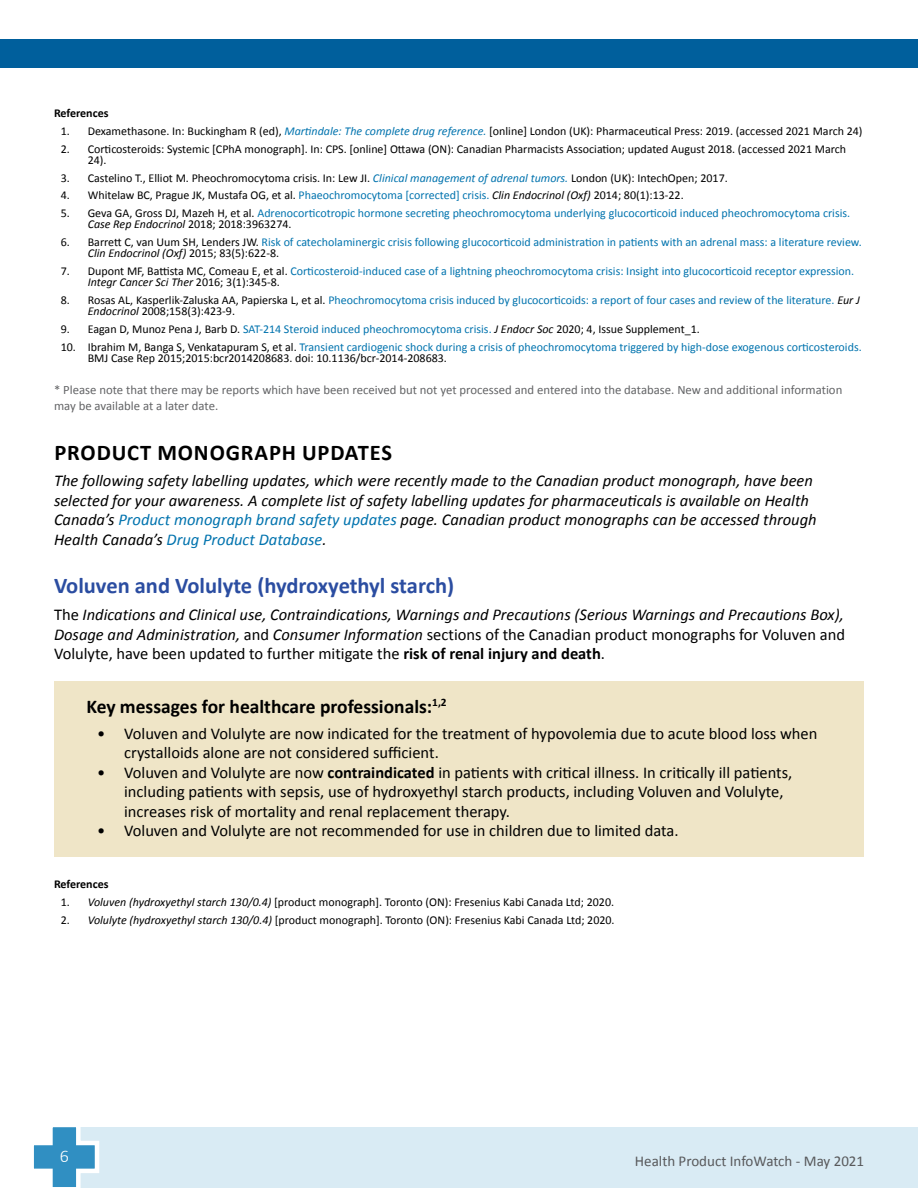
<style>
.page{position:relative;width:918px;height:1188px;background:#fff}
.page>*{position:absolute;margin:0;border:0;box-sizing:border-box;transform-origin:0 0}
.t1{font:700 22.5px "Calibri";color:#2b4da1}
.t2{font:700 22.5px "Calibri";letter-spacing:.04em;color:#000}
.t3{font:700 19.5px "Calibri";color:#000}
.t4{font:300 18px "Calibri";color:#fff}
.t5{font:italic 16.5px/19.5px "Calibri";color:#000}
.t6{font:16.5px/19.5px "Calibri";color:#000}
.t7{font:15px "Calibri";color:#58595b}
.t8{font:12.75px/16.5px "Calibri";color:#636466}
.t9{font:12px/11.2px "Calibri";color:#0073ae}
.t10{font:12px/11.2px "Calibri";color:#000}
.t11{font:700 12px "Calibri";color:#000}
.s1{font-style:italic;color:#0073ae}
.s2{color:#0073ae}
.s3{font-style:italic}
.s4{color:#000}
.s5{font-style:italic;color:#000}
.s6{font-style:normal}
.s7{font-weight:700;font-style:normal}
.s8{font-weight:700}
</style>
<div class="page">
<div style="left:64px;top:1127px;width:854px;height:61px;background:#d9ebf4"></div>
<svg style="left:33px;top:1127px;width:66px;height:61px"></svg>
<div style="left:0;top:39px;width:918px;height:29px;background:#005f9c"></div>
<div style="left:54px;top:681px;width:810px;height:175px;background:#efe5c7"></div>
<p class="t11" style="left:54px;top:105px;width:56px">References</p>
<p class="t10" style="left:61px;top:125px;width:803px">1. Dexamethasone. In: Buckingham R (ed), <span class="s1">Martindale: The complete drug reference.</span> [online] London (UK): Pharmaceutical Press: 2019. (accessed 2021 March 24)</p>
<p class="t10" style="left:88px;top:143px;width:760px;text-indent:-27px">2. Corticosteroids: Systemic [CPhA monograph]. In: CPS. [online] Ottawa (ON): Canadian Pharmacists Association; updated August 2018. (accessed 2021 March<br>24).</p>
<p class="t10" style="left:61px;top:172px;width:669px">3. Castelino T., Elliot M. Pheochromocytoma crisis. In: Lew JI. <span class="s1">Clinical management of adrenal tumors.</span> London (UK): IntechOpen; 2017.</p>
<p class="t10" style="left:61px;top:190px;width:624px">4. Whitelaw BC, Prague JK, Mustafa OG, et al. <span class="s2">Phaeochromocytoma [corrected] crisis.</span> <span class="s3">Clin Endocrinol (Oxf)</span> 2014; 80(1):13-22.</p>
<p class="t9" style="left:88px;top:208px;width:764px;text-indent:-27px"><span class="s4">5. Geva GA, Gross DJ, Mazeh H, et al.</span> Adrenocorticotropic hormone secreting pheochromocytoma underlying glucocorticoid induced pheochromocytoma crisis.<br><span class="s5">Case Rep Endocrinol</span> <span class="s4">2018; 2018:3963274.</span></p>
<p class="t9" style="left:88px;top:237px;width:776px;text-indent:-27px"><span class="s4">6. Barrett C, van Uum SH, Lenders JW.</span> Risk of catecholaminergic crisis following glucocorticoid administration in patients with an adrenal mass: a literature review.<br><span class="s5">Clin Endocrinol (Oxf)</span> <span class="s4">2015; 83(5):622-8.</span></p>
<p class="t9" style="left:88px;top:266px;width:768px;text-indent:-27px"><span class="s4">7. Dupont MF, Battista MC, Comeau E, et al.</span> Corticosteroid-induced case of a lightning pheochromocytoma crisis: Insight into glucocorticoid receptor expression.<br><span class="s5">Integr Cancer Sci Ther</span> <span class="s4">2016; 3(1):345-8.</span></p>
<p class="t9" style="left:88px;top:294px;width:774px;text-indent:-27px"><span class="s4">8. Rosas AL, Kasperlik-Zaluska AA, Papierska L, et al.</span> Pheochromocytoma crisis induced by glucocorticoids: a report of four cases and review of the literature. <span class="s5">Eur J<br>Endocrinol</span> <span class="s4">2008;158(3):423-9.</span></p>
<p class="t10" style="left:61px;top:323px;width:641px">9. Eagan D, Munoz Pena J, Barb D. <span class="s2">SAT-214 Steroid induced pheochromocytoma crisis.</span> <span class="s3">J Endocr Soc</span> 2020; 4, Issue Supplement_1.</p>
<p class="t9" style="left:88px;top:341px;width:775px;text-indent:-27px"><span class="s4">10. Ibrahim M, Banga S, Venkatapuram S, et al.</span> Transient cardiogenic shock during a crisis of pheochromocytoma triggered by high-dose exogenous corticosteroids.<br><span class="s4">BMJ Case Rep 2015;2015:bcr2014208683. doi: 10.1136/bcr-2014-208683.</span></p>
<p class="t8" style="left:54px;top:381px;width:790px">* Please note that there may be reports which have been received but not yet processed and entered into the database. New and additional information may be available at a later date.</p>
<h1 class="t2" style="left:54px;top:438px;width:339px">PRODUCT MONOGRAPH UPDATES</h1>
<p class="t5" style="left:54px;top:470px;width:764px">The following safety labelling updates, which were recently made to the Canadian product monograph, have been selected for your awareness. A complete list of safety labelling updates for pharmaceuticals is available on Health Canada’s <span class="s2">Product monograph brand safety updates</span> page. Canadian product monographs can be accessed through Health Canada’s <span class="s2">Drug Product Database</span>.</p>
<h1 class="t1" style="left:54px;top:571px;width:402px">Voluven and Volulyte (hydroxyethyl starch)</h1>
<p class="t5" style="left:54px;top:604px;width:793px;text-align:justify"><span class="s6">The</span> Indications and Clinical use, Contraindications, Warnings and Precautions (Serious Warnings and Precautions Box), Dosage and Administration, <span class="s6">and</span> Consumer Information <span class="s6">sections of the Canadian product monographs for Voluven and Volulyte, have been updated to further mitigate the</span> <span class="s7">risk of renal injury and death</span><span class="s6">.</span></p>
<h2 class="t3" style="left:86px;top:694px;width:362px">Key messages for healthcare professionals:<sup>1,2</sup></h2>
<h3 class="t6" style="left:124px;top:723px;width:695px;text-indent:-27px">• Voluven and Volulyte are now indicated for the treatment of hypovolemia due to acute blood loss when crystalloids alone are not considered sufficient.</h3>
<p class="t6" style="left:124px;top:762px;width:670px;text-indent:-27px">• Voluven and Volulyte are now <span class="s8">contraindicated</span> in patients with critical illness. In critically ill patients, including patients with sepsis, use of hydroxyethyl starch products, including Voluven and Volulyte, increases risk of mortality and renal replacement therapy.</p>
<h3 class="t6" style="left:97px;top:821px;width:583px">• Voluven and Volulyte are not recommended for use in children due to limited data.</h3>
<p class="t11" style="left:54px;top:877px;width:56px">References</p>
<p class="t10" style="left:61px;top:897px;width:555px">1. <span class="s3">Voluven (hydroxyethyl starch 130/0.4)</span> [product monograph]. Toronto (ON): Fresenius Kabi Canada Ltd; 2020.</p>
<p class="t10" style="left:61px;top:914px;width:555px">2. <span class="s3">Volulyte (hydroxyethyl starch 130/0.4)</span> [product monograph]. Toronto (ON): Fresenius Kabi Canada Ltd; 2020.</p>
<h3 class="t4" style="left:60px;top:1145px;width:11px">6</h3>
<p class="t7" style="left:635px;top:1151px;width:231px">Health Product InfoWatch - May 2021</p>
</div>
